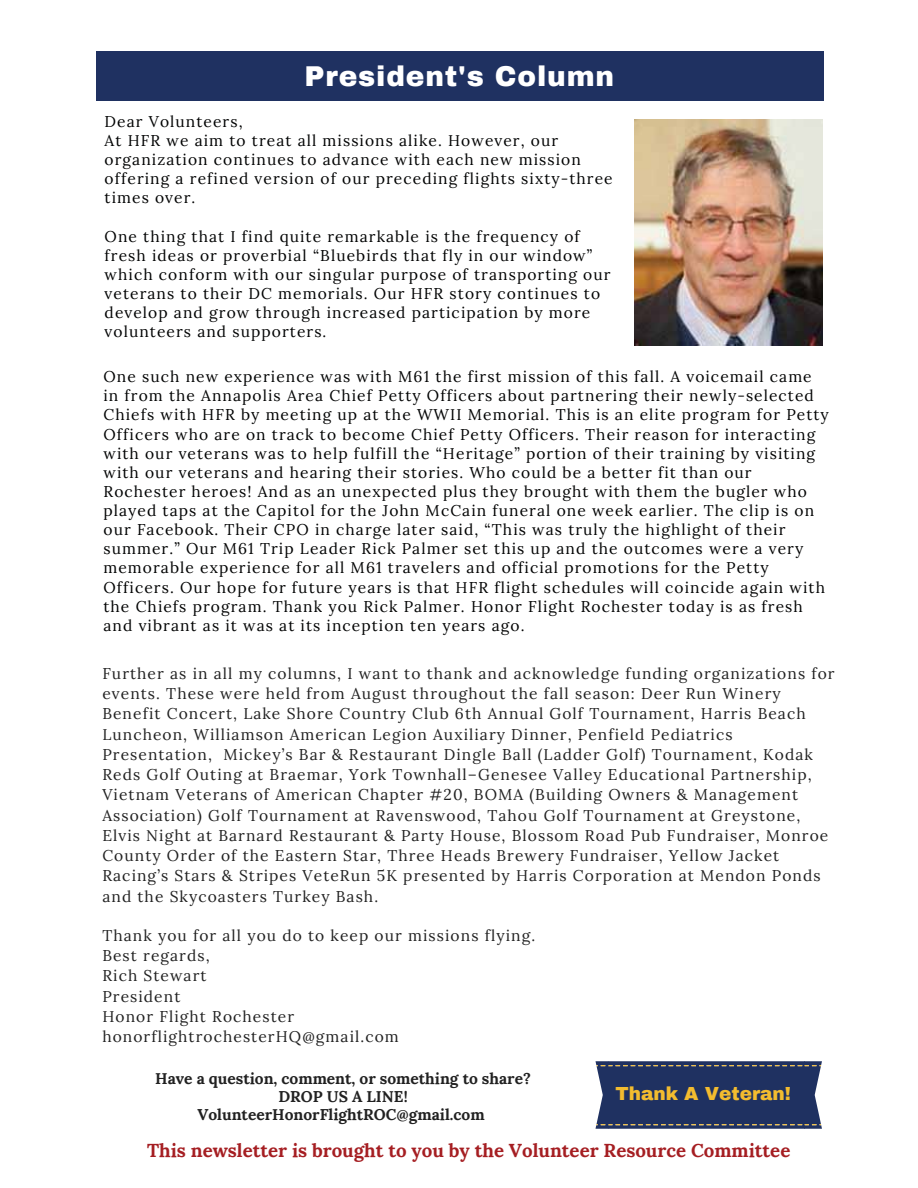
<style>
.page{position:relative;width:918px;height:1188px;background:#fff}
.page>*{position:absolute;margin:0;border:0;box-sizing:border-box;transform-origin:0 0}
.t1{font:900 28.05px "Archivo";letter-spacing:.03em;color:#fff}
.t2{font:700 18.6px "Lora";color:#a51e22}
.t3{font:900 18.45px "Archivo";color:#f3bc2f}
.t4{font:15.6px/19px "Lora";letter-spacing:.07em;color:#020303}
.t5{font:15.6px/20.2px "Lora";letter-spacing:.07em;color:#212121}
.t6{font:700 15.6px/18px "Lora";color:#212121;text-align:center}
</style>
<div class="page">
<div style="left:96px;top:52px;width:727px;height:49px;background:#1f3161"></div>
<img style="left:634px;top:119px;width:188px;height:226px">
<svg style="left:596px;top:1061px;width:226px;height:68px"></svg>
<h1 class="t1" style="left:305px;top:61px;width:311px">President's Column</h1>
<p class="t4" style="left:105px;top:112px;width:510px">Dear Volunteers,<br>At HFR we aim to treat all missions alike. However, our organization continues to advance with each new mission offering a refined version of our preceding flights sixty-three times over.</p>
<p class="t4" style="left:105px;top:226px;width:507px">One thing that I find quite remarkable is the frequency of fresh ideas or proverbial “Bluebirds that fly in our window” which conform with our singular purpose of transporting our veterans to their DC memorials. Our HFR story continues to develop and grow through increased participation by more volunteers and supporters.</p>
<p class="t4" style="left:103px;top:367px;width:727px">One such new experience was with M61 the first mission of this fall. A voicemail came in from the Annapolis Area Chief Petty Officers about partnering their newly-selected Chiefs with HFR by meeting up at the WWII Memorial. This is an elite program for Petty Officers who are on track to become Chief Petty Officers. Their reason for interacting with our veterans was to help fulfill the “Heritage” portion of their training by visiting with our veterans and hearing their stories. Who could be a better fit than our Rochester heroes! And as an unexpected plus they brought with them the bugler who played taps at the Capitol for the John McCain funeral one week earlier. The clip is on our Facebook. Their CPO in charge later said, “This was truly the highlight of their summer.” Our M61 Trip Leader Rick Palmer set this up and the outcomes were a very memorable experience for all M61 travelers and official promotions for the Petty Officers. Our hope for future years is that HFR flight schedules will coincide again with the Chiefs program. Thank you Rick Palmer. Honor Flight Rochester today is as fresh and vibrant as it was at its inception ten years ago.</p>
<p class="t5" style="left:102px;top:663px;width:734px">Further as in all my columns, I want to thank and acknowledge funding organizations for events. These were held from August throughout the fall season: Deer Run Winery Benefit Concert, Lake Shore Country Club 6th Annual Golf Tournament, Harris Beach Luncheon, Williamson American Legion Auxiliary Dinner, Penfield Pediatrics Presentation, Mickey’s Bar &amp; Restaurant Dingle Ball (Ladder Golf) Tournament, Kodak Reds Golf Outing at Braemar, York Townhall–Genesee Valley Educational Partnership, Vietnam Veterans of American Chapter #20, BOMA (Building Owners &amp; Management Association) Golf Tournament at Ravenswood, Tahou Golf Tournament at Greystone, Elvis Night at Barnard Restaurant &amp; Party House, Blossom Road Pub Fundraiser, Monroe County Order of the Eastern Star, Three Heads Brewery Fundraiser, Yellow Jacket Racing’s Stars &amp; Stripes VeteRun 5K presented by Harris Corporation at Mendon Ponds and the Skycoasters Turkey Bash.</p>
<p class="t5" style="left:102px;top:925px;width:434px">Thank you for all you do to keep our missions flying.<br>Best regards,<br>Rich Stewart<br>President<br>Honor Flight Rochester honorflightrochesterHQ@gmail.com</p>
<p class="t6" style="left:155px;top:1069px;width:377px">Have a question, comment, or something to share?<br>DROP US A LINE!<br>VolunteerHonorFlightROC@gmail.com</p>
<p class="t2" style="left:147px;top:1138px;width:645px">This newsletter is brought to you by the Volunteer Resource Committee</p>
<p class="t3" style="left:615px;top:1084px;width:177px">Thank A Veteran!</p>
</div>
